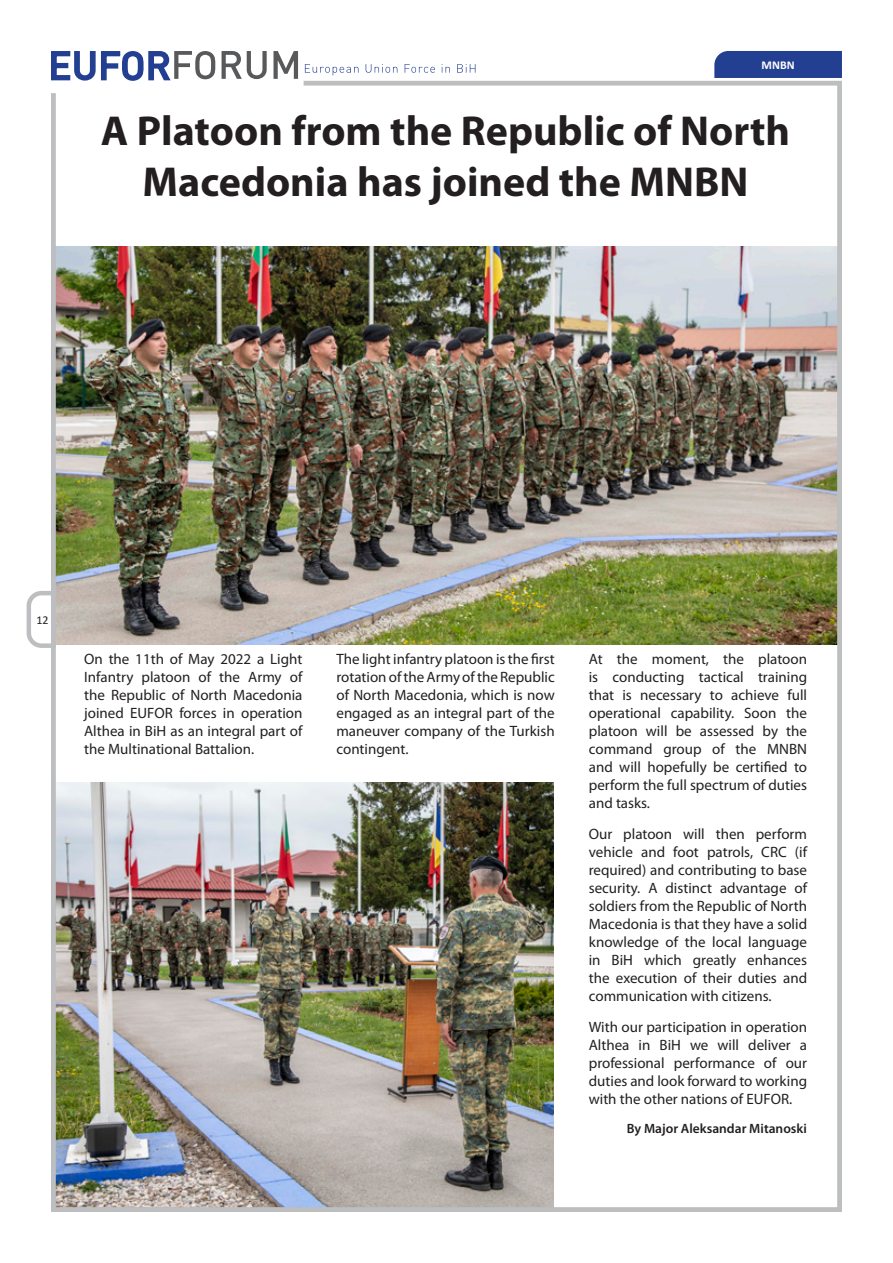
<style>
.page{position:relative;width:893px;height:1263px;background:#fff}
.page>*{position:absolute;margin:0;border:0;box-sizing:border-box;transform-origin:0 0}
.title_center{font:700 42px/50.4px "Myriad Pro";color:#231f20;text-align:center}
.t1{font:15px/18px "Myriad Pro";color:#231f20;text-align:justify}
.author{font:600 13.5px "Myriad Pro";color:#231f20}
.t2{font:700 12px "Calibri";color:#fff}
.t3{font:12px "Calibri";color:#231f20}
</style>
<div class="page">
<svg style="left:222px;top:51px;width:45px;height:28px"></svg>
<svg style="left:273px;top:51px;width:25px;height:28px"></svg>
<svg style="left:51px;top:51px;width:164px;height:30px"></svg>
<svg style="left:305px;top:64px;width:53px;height:11px"></svg>
<svg style="left:366px;top:64px;width:31px;height:9px"></svg>
<svg style="left:405px;top:64px;width:30px;height:9px"></svg>
<svg style="left:442px;top:64px;width:8px;height:9px"></svg>
<svg style="left:457px;top:64px;width:18px;height:9px"></svg>
<svg style="left:26px;top:591px;width:25px;height:57px"></svg>
<div style="left:714px;top:51px;width:128px;height:27px;background:#233f91"></div>
<img style="left:51px;top:81px;width:791px;height:1131px">
<p class="t2" style="left:762px;top:57px;width:35px">MNBN</p>
<p class="title_center" style="left:101px;top:105px;width:691px">A Platoon from the Republic of North<br>Macedonia has joined the MNBN</p>
<p class="t3" style="left:36px;top:612px;width:14px">12</p>
<p class="t1" style="left:84px;top:650px;width:220px">On the 11th of May 2022 a Light Infantry platoon of the Army of the Republic of North Macedonia joined EUFOR forces in operation Althea in BiH as an integral part of the Multinational Battalion.</p>
<p class="t1" style="left:336px;top:650px;width:220px">The light infantry platoon is the first rotation of the Army of the Republic of North Macedonia, which is now engaged as an integral part of the maneuver company of the Turkish contingent.</p>
<p class="t1" style="left:589px;top:650px;width:220px">At the moment, the platoon is conducting tactical training that is necessary to achieve full operational capability. Soon the platoon will be assessed by the command group of the MNBN and will hopefully be certified to perform the full spectrum of duties and tasks.</p>
<p class="t1" style="left:589px;top:825px;width:220px">Our platoon will then perform vehicle and foot patrols, CRC (if required) and contributing to base security. A distinct advantage of soldiers from the Republic of North Macedonia is that they have a solid knowledge of the local language in BiH which greatly enhances the execution of their duties and communication with citizens.</p>
<p class="t1" style="left:589px;top:1017px;width:220px">With our participation in operation Althea in BiH we will deliver a professional performance of our duties and look forward to working with the other nations of EUFOR.</p>
<p class="author" style="left:627px;top:1119px;width:182px">By Major Aleksandar Mitanoski</p>
</div>
